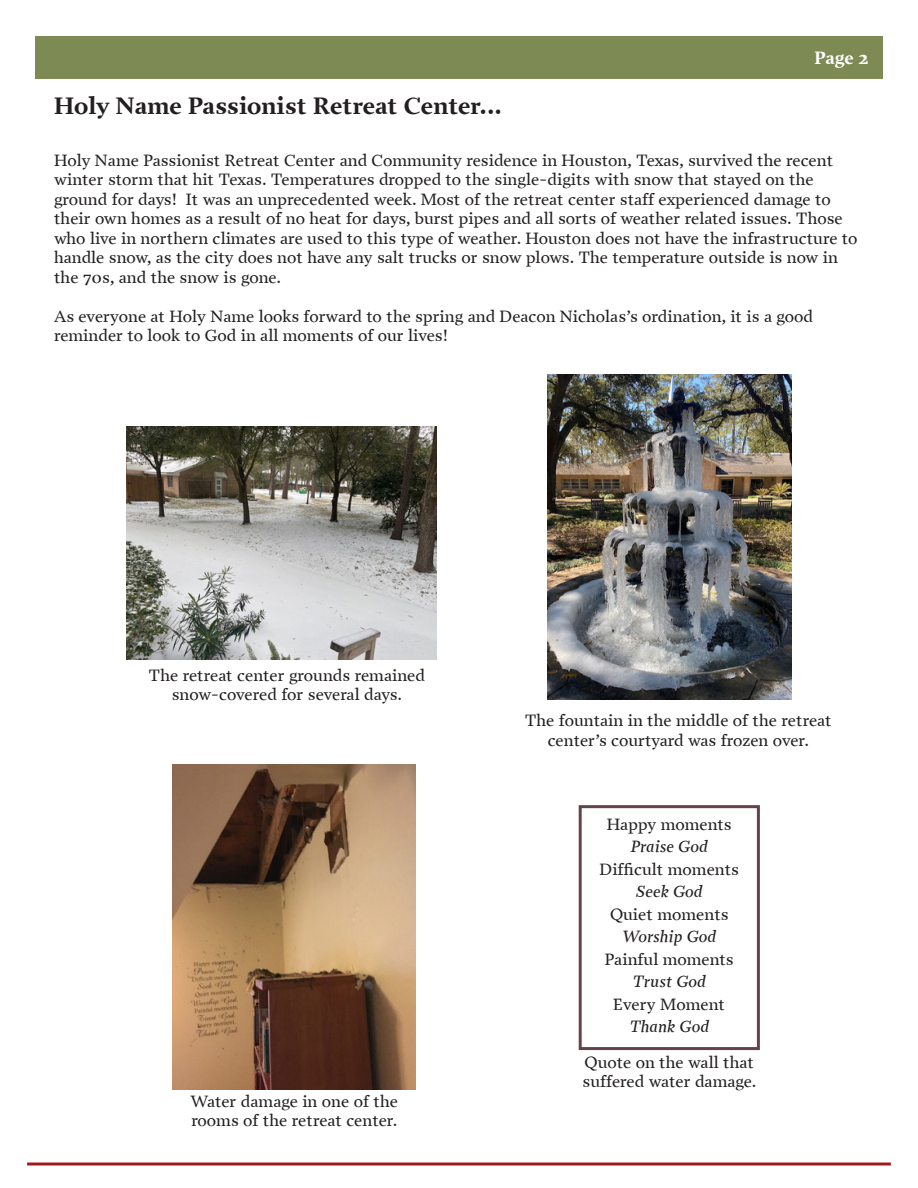
<style>
.page{position:relative;width:918px;height:1188px;background:#fff}
.page>*{position:absolute;margin:0;border:0;box-sizing:border-box;transform-origin:0 0}
.t1{font:700 24px "Prensa";color:#231f20}
.t2{font:700 18px "Prensa";color:#fff}
.t3{font:16.5px/19.5px "Prensa";color:#231f20}
.t4{font:italic 16.5px "Prensa";color:#231f20}
</style>
<div class="page">
<div style="left:35px;top:36px;width:848px;height:43px;background:#7e8a54"></div>
<img style="left:548px;top:375px;width:243px;height:324px">
<svg style="left:27px;top:1162px;width:864px;height:4px;background:#b65456"></svg>
<img style="left:126px;top:427px;width:311px;height:233px">
<img style="left:172px;top:765px;width:244px;height:324px">
<div style="left:579px;top:805px;width:181px;height:245px;border:3px solid #66434a"></div>
<p class="t2" style="left:815px;top:47px;width:55px">Page 2</p>
<p class="t1" style="left:54px;top:91px;width:450px">Holy Name Passionist Retreat Center...</p>
<p class="t3" style="left:54px;top:150px;width:805px">Holy Name Passionist Retreat Center and Community residence in Houston, Texas, survived the recent winter storm that hit Texas. Temperatures dropped to the single-digits with snow that stayed on the ground for days! It was an unprecedented week. Most of the retreat center staff experienced damage to their own homes as a result of no heat for days, burst pipes and all sorts of weather related issues. Those who live in northern climates are used to this type of weather. Houston does not have the infrastructure to handle snow, as the city does not have any salt trucks or snow plows. The temperature outside is now in the 70s, and the snow is gone.</p>
<p class="t3" style="left:54px;top:306px;width:761px">As everyone at Holy Name looks forward to the spring and Deacon Nicholas’s ordination, it is a good reminder to look to God in all moments of our lives!</p>
<p class="t3" style="left:149px;top:665px;width:278px;text-align:center">The retreat center grounds remained snow-covered for several days.</p>
<p class="t3" style="left:190px;top:1091px;width:209px">Water damage in one of the rooms of the retreat center.</p>
<p class="t3" style="left:525px;top:711px;width:309px;text-align:center">The fountain in the middle of the retreat center’s courtyard was frozen over.</p>
<p class="t3" style="left:607px;top:815px;width:126px">Happy moments</p>
<p class="t4" style="left:631px;top:837px;width:79px">Praise God</p>
<p class="t3" style="left:600px;top:860px;width:141px">Difficult moments</p>
<p class="t4" style="left:636px;top:882px;width:68px">Seek God</p>
<p class="t3" style="left:610px;top:905px;width:120px">Quiet moments</p>
<p class="t4" style="left:622px;top:927px;width:95px">Worship God</p>
<p class="t3" style="left:605px;top:950px;width:130px">Painful moments</p>
<p class="t4" style="left:633px;top:972px;width:75px">Trust God</p>
<p class="t3" style="left:613px;top:995px;width:113px">Every Moment</p>
<p class="t4" style="left:630px;top:1017px;width:81px">Thank God</p>
<p class="t3" style="left:583px;top:1052px;width:175px">Quote on the wall that suffered water damage.</p>
</div>
